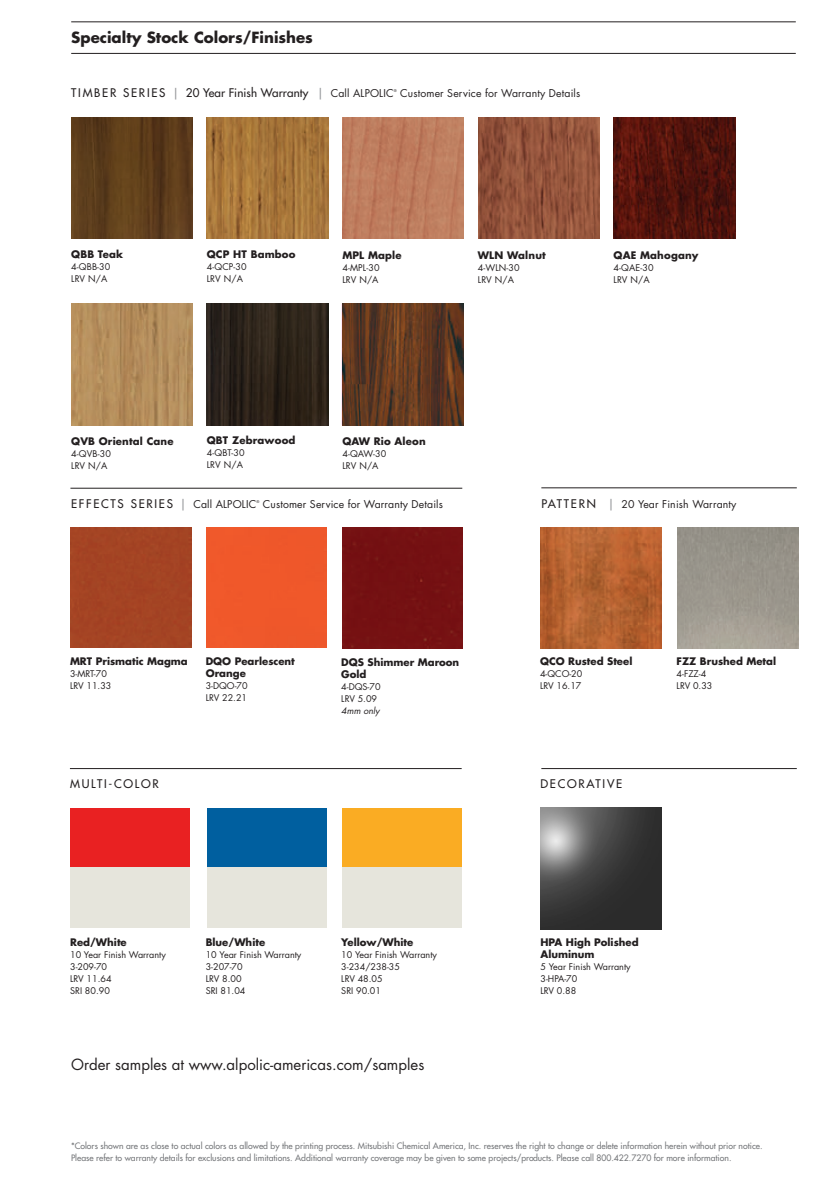
<style>
.page{position:relative;width:837px;height:1188px;background:#fff}
.page>*{position:absolute;margin:0;border:0;box-sizing:border-box;transform-origin:0 0}
.t1{font:15px "Futura Std";color:#231f20}
.t2{font:700 15px "Futura Std";color:#231f20}
.t3{font:500 11.7px "Futura Std";letter-spacing:.15em;color:#231f20}
.t4{font:500 11.7px "Futura Std";letter-spacing:.01em;color:#231f20}
.t5{font:10.5px "Futura Std";letter-spacing:.015em;color:#231f20}
.t6{font:700 10.2px/12px "Futura Std";color:#231f20}
.t7{font:9px/12px "Futura Std";color:#231f20}
.t8{font:italic 9px "Futura Std";color:#231f20}
.t9{font:500 8.7px/11.2px "Futura Std";color:#76787b}
.t10{font:3.75px "Futura Std";color:#231f20}
.s1{color:#939598}
.s2{font-weight:400;font-size:10.5px}
.s3{font-weight:500;font-size:11.7px}
.s4{font-weight:500;font-size:11.7px;color:#939598}
</style>
<div class="page">
<hr style="left:71px;top:22px;width:725px;height:1px;background:#231f20">
<hr style="left:70px;top:768px;width:392px;height:1px;background:#231f20">
<hr style="left:70px;top:488px;width:392px;height:1px;background:#231f20">
<img style="left:71px;top:117px;width:122px;height:122px">
<hr style="left:71px;top:53px;width:725px;height:1px;background:#231f20">
<img style="left:342px;top:117px;width:122px;height:122px">
<img style="left:478px;top:117px;width:122px;height:122px">
<img style="left:614px;top:117px;width:121px;height:122px">
<img style="left:207px;top:117px;width:121px;height:122px">
<img style="left:71px;top:304px;width:122px;height:121px">
<img style="left:207px;top:304px;width:121px;height:121px">
<hr style="left:541px;top:768px;width:256px;height:1px;background:#231f20">
<img style="left:540px;top:527px;width:122px;height:122px">
<img style="left:677px;top:527px;width:122px;height:122px">
<hr style="left:541px;top:488px;width:256px;height:1px;background:#231f20">
<img style="left:342px;top:304px;width:122px;height:121px">
<div style="left:71px;top:808px;width:119px;height:65px;background:#e92122"></div>
<div style="left:71px;top:868px;width:119px;height:60px;background:#e6e5dc"></div>
<div style="left:207px;top:808px;width:119px;height:65px;background:#005f9f"></div>
<div style="left:207px;top:868px;width:119px;height:60px;background:#e6e5dc"></div>
<div style="left:342px;top:808px;width:120px;height:65px;background:#faac23"></div>
<div style="left:342px;top:868px;width:120px;height:60px;background:#e6e5dc"></div>
<img style="left:540px;top:808px;width:121px;height:121px">
<div style="left:71px;top:528px;width:120px;height:120px;background:#a44423"></div>
<div style="left:206px;top:528px;width:121px;height:120px;background:#f0582a"></div>
<div style="left:342px;top:528px;width:120px;height:120px;background:#751112"></div>
<h1 class="t2" style="left:71px;top:28px;width:243px">Specialty Stock Colors/Finishes</h1>
<p class="t4" style="left:71px;top:85px;width:324px">T I M B E R S ER I E S <span class="s1">|</span> 20 Year Finish Warranty <span class="s1">|</span> <span class="s2">Call ALPOLIC</span></p>
<p class="t10" style="left:394px;top:88px;width:4px">®</p>
<p class="t5" style="left:400px;top:86px;width:182px">Customer Service for Warranty Details</p>
<p class="t6" style="left:71px;top:248px;width:53px">QBB Teak</p>
<p class="t7" style="left:71px;top:261px;width:41px">4-QBB-30<br>LRV N/A</p>
<p class="t6" style="left:207px;top:248px;width:90px">QCP HT Bamboo</p>
<p class="t7" style="left:207px;top:260px;width:42px">4-QCP-30<br>LRV N/A</p>
<p class="t6" style="left:342px;top:249px;width:61px">MPL Maple</p>
<p class="t7" style="left:342px;top:262px;width:39px">4-MPL-30<br>LRV N/A</p>
<p class="t6" style="left:478px;top:249px;width:69px">WLN Walnut</p>
<p class="t7" style="left:478px;top:262px;width:43px">4-WLN-30<br>LRV N/A</p>
<p class="t6" style="left:614px;top:249px;width:86px">QAE Mahogany</p>
<p class="t7" style="left:614px;top:262px;width:42px">4-QAE-30<br>LRV N/A</p>
<p class="t6" style="left:71px;top:435px;width:104px">QVB Oriental Cane</p>
<p class="t7" style="left:71px;top:447px;width:41px">4-QVB-30<br>LRV N/A</p>
<p class="t6" style="left:207px;top:434px;width:90px">QBT Zebrawood</p>
<p class="t7" style="left:207px;top:447px;width:39px">4-QBT-30<br>LRV N/A</p>
<p class="t6" style="left:342px;top:435px;width:85px">QAW Rio Aleon</p>
<p class="t7" style="left:342px;top:447px;width:46px">4-QAW-30<br>LRV N/A</p>
<p class="t3" style="left:71px;top:496px;width:187px">EFFECTS SERIES <span class="s1">|</span> <span class="s2">Call ALPOLIC</span></p>
<p class="t10" style="left:256px;top:499px;width:4px">®</p>
<p class="t5" style="left:263px;top:497px;width:182px">Customer Service for Warranty Details</p>
<p class="t5" style="left:541px;top:497px;width:197px"><span class="s3">PAT T E RN</span> <span class="s4">|</span> 20 Year Finish Warranty</p>
<p class="t6" style="left:70px;top:655px;width:119px">MRT Prismatic Magma</p>
<p class="t7" style="left:70px;top:668px;width:43px">3-MRT-70<br>LRV 11.33</p>
<p class="t6" style="left:206px;top:655px;width:91px">DQO Pearlescent<br>Orange</p>
<p class="t7" style="left:206px;top:679px;width:43px">3-DQO-70<br>LRV 22.21</p>
<p class="t3" style="left:70px;top:776px;width:90px">MULTI-COLOR</p>
<p class="t6" style="left:341px;top:656px;width:119px">DQS Shimmer Maroon<br>Gold</p>
<p class="t7" style="left:341px;top:680px;width:41px">4-DQS-70<br>LRV 5.09</p>
<p class="t8" style="left:341px;top:705px;width:40px">4mm only</p>
<p class="t6" style="left:70px;top:936px;width:58px">Red/White</p>
<p class="t7" style="left:70px;top:949px;width:97px">10 Year Finish Warranty<br>3-209-70<br>LRV 11.64<br>SRI 80.90</p>
<p class="t6" style="left:206px;top:936px;width:61px">Blue/White</p>
<p class="t7" style="left:206px;top:949px;width:97px">10 Year Finish Warranty<br>3-207-70<br>LRV 8.00<br>SRI 81.04</p>
<p class="t6" style="left:341px;top:936px;width:74px">Yellow/White</p>
<p class="t7" style="left:341px;top:949px;width:97px">10 Year Finish Warranty<br>3-234/238-35<br>LRV 48.05<br>SRI 90.01</p>
<h1 class="t1" style="left:71px;top:1055px;width:355px">Order samples at www.alpolic-americas.com/samples</h1>
<p class="t6" style="left:540px;top:655px;width:94px">QCO Rusted Steel</p>
<p class="t7" style="left:540px;top:667px;width:44px">4-QCO-20<br>LRV 16.17</p>
<p class="t3" style="left:541px;top:776px;width:83px">DECORATIVE</p>
<p class="t6" style="left:677px;top:655px;width:101px">FZZ Brushed Metal</p>
<p class="t7" style="left:677px;top:667px;width:37px">4-FZZ-4<br>LRV 0.33</p>
<p class="t6" style="left:541px;top:936px;width:100px">HPA High Polished<br>Aluminum</p>
<p class="t7" style="left:541px;top:961px;width:92px">5 Year Finish Warranty<br>3-HPA-70<br>LRV 0.88</p>
<p class="t9" style="left:71px;top:1141px;width:693px">*Colors shown are as close to actual colors as allowed by the printing process. Mitsubishi Chemical America, Inc. reserves the right to change or delete information herein without prior notice.<br>Please refer to warranty details for exclusions and limitations. Additional warranty coverage may be given to some projects/products. Please call 800.422.7270 for more information.</p>
</div>
